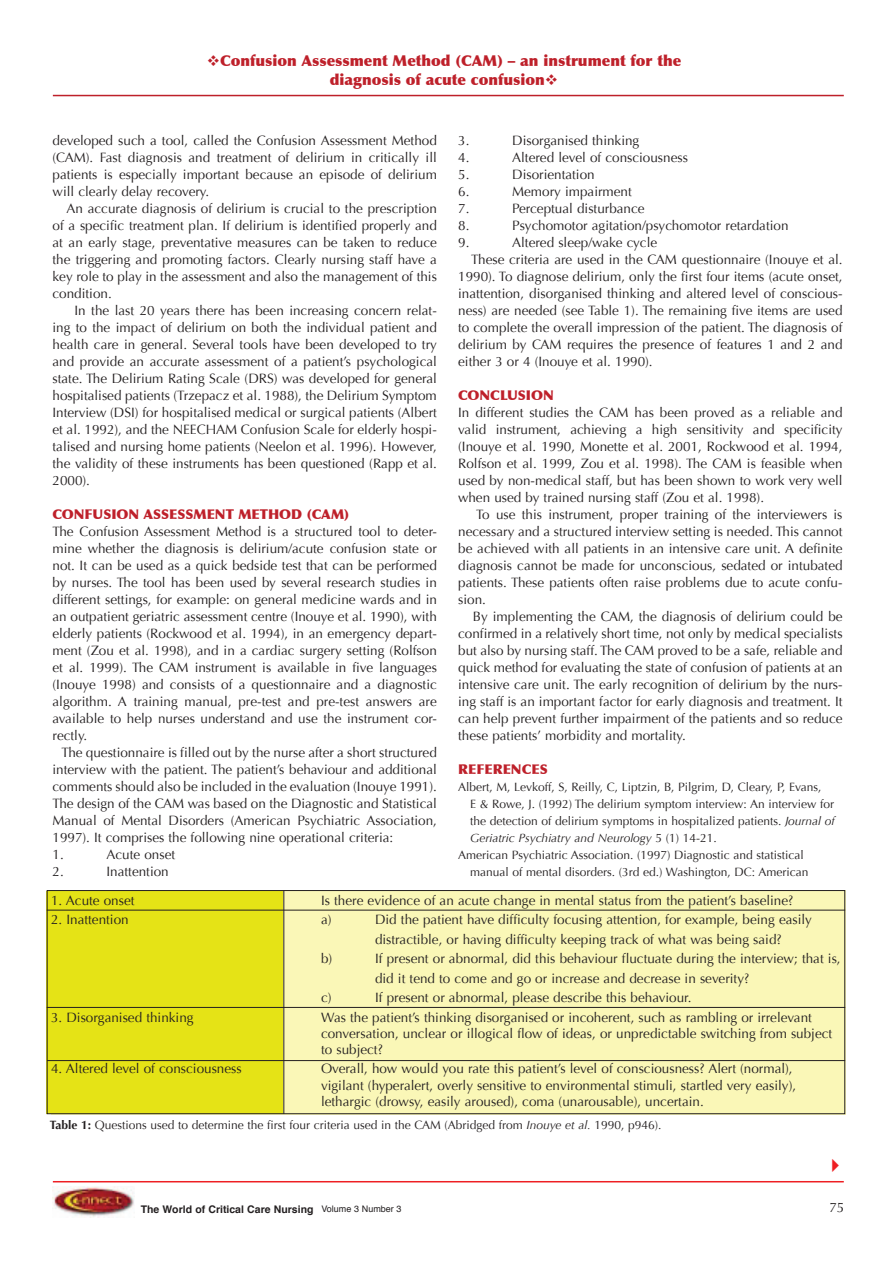
<style>
.page{position:relative;width:893px;height:1263px;background:#fff}
.page>*{position:absolute;margin:0;border:0;box-sizing:border-box;transform-origin:0 0}
.t1{font:900 15px/19.5px "Optima";color:#be202a;text-align:center}
.t2{font:13.5px/17px "Optima";color:#231f20;text-align:justify}
.t3{font:900 13.5px "Optima";color:#be202a}
.t4{font:12px "Optima";color:#231f20}
.t5{font:italic 12px "Optima";color:#231f20}
.t6{font:700 10.5px "Helvetica";color:#231f20}
.s1{font-style:italic}
.s2{font-style:normal}
.s3{font-weight:700}
.s4{font-weight:400;font-size:9px}
</style>
<div class="page">
<hr style="left:53px;top:95px;width:791px;height:1px;background:#be202a">
<hr style="left:53px;top:1181px;width:791px;height:1px;background:#ee1f23">
<img style="left:53px;top:1186px;width:82px;height:31px">
<div style="left:51px;top:890px;width:794px;height:224px;background:#faf7b7"></div>
<div style="left:47px;top:891px;width:236px;height:222px;background:#e5e316"></div>
<hr style="left:47px;top:910px;width:798px;height:1px;background:#231f20">
<hr style="left:47px;top:1007px;width:798px;height:1px;background:#231f20">
<hr style="left:47px;top:1060px;width:798px;height:1px;background:#231f20">
<div style="left:47px;top:890px;width:798px;height:224px;border:1px solid #231f20"></div>
<hr style="left:283px;top:891px;width:1px;height:223px;background:#231f20">
<p class="t1" style="left:207px;top:51px;width:476px">❖Confusion Assessment Method (CAM) – an instrument for the diagnosis of acute confusion❖</p>
<p class="t2" style="left:53px;top:132px;width:386px">developed such a tool, called the Confusion Assessment Method (CAM). Fast diagnosis and treatment of delirium in critically ill patients is especially important because an episode of delirium will clearly delay recovery.</p>
<p class="t2" style="left:53px;top:200px;width:386px;text-indent:14px">An accurate diagnosis of delirium is crucial to the prescription of a specific treatment plan. If delirium is identified properly and at an early stage, preventative measures can be taken to reduce the triggering and promoting factors. Clearly nursing staff have a key role to play in the assessment and also the management of this condition.</p>
<p class="t2" style="left:53px;top:302px;width:386px;text-indent:22px">In the last 20 years there has been increasing concern relat&shy;ing to the impact of delirium on both the individual patient and health care in general. Several tools have been developed to try and provide an accurate assessment of a patient’s psychological state. The Delirium Rating Scale (DRS) was developed for general hospitalised patients (Trzepacz et al. 1988), the Delirium Symptom Interview (DSI) for hospitalised medical or surgical patients (Albert et al. 1992), and the NEECHAM Confusion Scale for elderly hospi&shy;talised and nursing home patients (Neelon et al. 1996). However, the validity of these instruments has been questioned (Rapp et al.<br>2000).</p>
<p class="t3" style="left:53px;top:506px;width:298px">CONFUSION ASSESSMENT METHOD (CAM)</p>
<p class="t2" style="left:53px;top:523px;width:386px">The Confusion Assessment Method is a structured tool to deter&shy;mine whether the diagnosis is delirium/acute confusion state or not. It can be used as a quick bedside test that can be performed by nurses. The tool has been used by several research studies in different settings, for example: on general medicine wards and in an outpatient geriatric assessment centre (Inouye et al. 1990), with elderly patients (Rockwood et al. 1994), in an emergency depart&shy;ment (Zou et al. 1998), and in a cardiac surgery setting (Rolfson et al. 1999). The CAM instrument is available in five languages (Inouye 1998) and consists of a questionnaire and a diagnostic algorithm. A training manual, pre-test and pre-test answers are available to help nurses understand and use the instrument cor&shy;rectly.</p>
<p class="t2" style="left:53px;top:744px;width:386px;text-align:left;text-indent:9px">The questionnaire is filled out by the nurse after a short structured interview with the patient. The patient’s behaviour and additional comments should also be included in the evaluation (Inouye 1991).<br>The design of the CAM was based on the Diagnostic and Statistical Manual of Mental Disorders (American Psychiatric Association, 1997). It comprises the following nine operational criteria:<br>1.</p>
<p class="t2" style="left:107px;top:846px;width:70px">Acute onset</p>
<p class="t2" style="left:53px;top:863px;width:13px">2.</p>
<p class="t2" style="left:107px;top:863px;width:64px">Inattention</p>
<p class="t2" style="left:458px;top:132px;width:13px">3.</p>
<p class="t2" style="left:512px;top:132px;width:129px">Disorganised thinking</p>
<p class="t2" style="left:458px;top:149px;width:13px">4.</p>
<p class="t2" style="left:512px;top:149px;width:177px">Altered level of consciousness</p>
<p class="t2" style="left:458px;top:166px;width:13px">5.</p>
<p class="t2" style="left:512px;top:166px;width:84px">Disorientation</p>
<p class="t2" style="left:458px;top:183px;width:13px">6.</p>
<p class="t2" style="left:512px;top:183px;width:121px">Memory impairment</p>
<p class="t2" style="left:458px;top:200px;width:13px">7.</p>
<p class="t2" style="left:512px;top:200px;width:134px">Perceptual disturbance</p>
<p class="t2" style="left:458px;top:217px;width:13px">8.</p>
<p class="t2" style="left:512px;top:217px;width:278px">Psychomotor agitation/psychomotor retardation</p>
<p class="t2" style="left:458px;top:234px;width:13px">9.</p>
<p class="t2" style="left:512px;top:234px;width:146px">Altered sleep/wake cycle</p>
<p class="t2" style="left:471px;top:251px;width:373px">These criteria are used in the CAM questionnaire (Inouye et al.</p>
<p class="t2" style="left:458px;top:268px;width:386px">1990). To diagnose delirium, only the first four items (acute onset,</p>
<p class="t2" style="left:458px;top:285px;width:386px">inattention, disorganised thinking and altered level of conscious-</p>
<p class="t2" style="left:458px;top:302px;width:386px">ness) are needed (see Table 1). The remaining five items are used</p>
<p class="t2" style="left:458px;top:319px;width:386px">to complete the overall impression of the patient. The diagnosis of</p>
<p class="t2" style="left:458px;top:336px;width:386px">delirium by CAM requires the presence of features 1 and 2 and</p>
<p class="t2" style="left:458px;top:353px;width:196px">either 3 or 4 (Inouye et al. 1990).</p>
<p class="t3" style="left:458px;top:387px;width:97px">CONCLUSION</p>
<p class="t2" style="left:458px;top:404px;width:386px">In different studies the CAM has been proved as a reliable and valid instrument, achieving a high sensitivity and specificity (Inouye et al. 1990, Monette et al. 2001, Rockwood et al. 1994, Rolfson et al. 1999, Zou et al. 1998). The CAM is feasible when used by non-medical staff, but has been shown to work very well when used by trained nursing staff (Zou et al. 1998).</p>
<p class="t2" style="left:458px;top:506px;width:386px;text-indent:18px">To use this instrument, proper training of the interviewers is necessary and a structured interview setting is needed. This cannot be achieved with all patients in an intensive care unit. A definite diagnosis cannot be made for unconscious, sedated or intubated patients. These patients often raise problems due to acute confu&shy;sion.</p>
<p class="t2" style="left:458px;top:608px;width:386px;text-indent:15px">By implementing the CAM, the diagnosis of delirium could be confirmed in a relatively short time, not only by medical specialists but also by nursing staff. The CAM proved to be a safe, reliable and quick method for evaluating the state of confusion of patients at an intensive care unit. The early recognition of delirium by the nurs&shy;ing staff is an important factor for early diagnosis and treatment. It can help prevent further impairment of the patients and so reduce these patients’ morbidity and mortality.</p>
<p class="t3" style="left:458px;top:761px;width:91px">REFERENCES</p>
<p class="t4" style="left:458px;top:780px;width:365px">Albert, M, Levkoff, S, Reilly, C, Liptzin, B, Pilgrim, D, Cleary, P, Evans,</p>
<p class="t4" style="left:470px;top:797px;width:365px">E &amp; Rowe, J. (1992) The delirium symptom interview: An interview for</p>
<p class="t4" style="left:470px;top:814px;width:366px">the detection of delirium symptoms in hospitalized patients. <span class="s1">Journal of</span></p>
<p class="t5" style="left:470px;top:831px;width:248px">Geriatric Psychiatry and Neurology <span class="s2">5 (1) 14-21.</span></p>
<p class="t4" style="left:458px;top:848px;width:347px">American Psychiatric Association. (1997) Diagnostic and statistical</p>
<p class="t4" style="left:470px;top:865px;width:340px">manual of mental disorders. (3rd ed.) Washington, DC: American</p>
<p class="t2" style="left:51px;top:892px;width:85px">1. Acute onset</p>
<p class="t2" style="left:321px;top:892px;width:474px">Is there evidence of an acute change in mental status from the patient’s baseline?</p>
<p class="t2" style="left:51px;top:911px;width:79px">2. Inattention</p>
<p class="t2" style="left:321px;top:911px;width:12px">a)</p>
<p class="t2" style="left:375px;top:910px;width:438px;line-height:19.5px">Did the patient have difficulty focusing attention, for example, being easily distractible, or having difficulty keeping track of what was being said?</p>
<p class="t2" style="left:321px;top:950px;width:13px">b)</p>
<p class="t2" style="left:375px;top:949px;width:467px;line-height:19.5px">If present or abnormal, did this behaviour fluctuate during the interview; that is, did it tend to come and go or increase and decrease in severity?</p>
<p class="t2" style="left:321px;top:989px;width:12px">c)</p>
<p class="t2" style="left:375px;top:989px;width:318px">If present or abnormal, please describe this behaviour.</p>
<p class="t2" style="left:51px;top:1009px;width:144px">3. Disorganised thinking</p>
<p class="t2" style="left:321px;top:1009px;width:513px;line-height:16.2px;text-align:left">Was the patient’s thinking disorganised or incoherent, such as rambling or irrelevant conversation, unclear or illogical flow of ideas, or unpredictable switching from subject to subject?</p>
<p class="t2" style="left:51px;top:1060px;width:192px">4. Altered level of consciousness</p>
<p class="t2" style="left:321px;top:1061px;width:477px;line-height:16.2px;text-align:left">Overall, how would you rate this patient’s level of consciousness? Alert (normal), vigilant (hyperalert, overly sensitive to environmental stimuli, startled very easily), lethargic (drowsy, easily aroused), coma (unarousable), uncertain.</p>
<p class="t4" style="left:50px;top:1118px;width:613px"><span class="s3">Table 1:</span> Questions used to determine the first four criteria used in the CAM (Abridged from <span class="s1">Inouye et al.</span> 1990, p946).</p>
<p class="t6" style="left:141px;top:1204px;width:262px">The World of Critical Care Nursing <span class="s4">Volume 3 Number 3</span></p>
<p class="t2" style="left:829px;top:1199px;width:17px">75</p>
</div>
